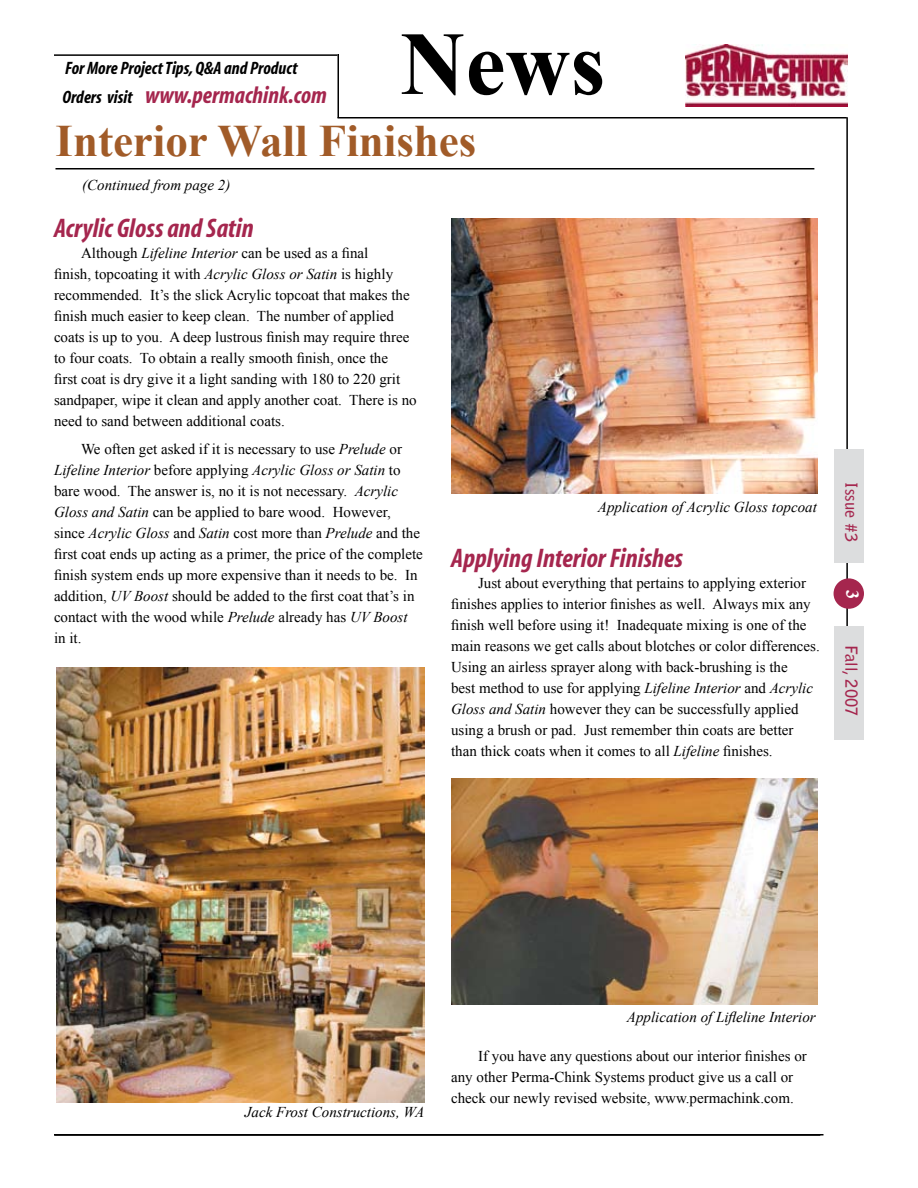
<style>
.page{position:relative;width:918px;height:1188px;background:#fff}
.page>*{position:absolute;margin:0;border:0;box-sizing:border-box;transform-origin:0 0}
.t1{font:700 90px "Times New Roman";color:#000}
.t2{font:700 45px "Times New Roman";color:#a15b28}
.t3{font:italic 700 condensed 27px "Myriad";color:#a5264e}
.t4{font:italic 700 condensed 24px "Myriad";color:#a5264e}
.t5{font:italic 700 condensed 18px "Myriad";color:#000}
.t6{font:700 18px "Times New Roman";color:#fff}
.t7{font:700 16.5px "Bell Gothic";color:#a5264e}
.t8{font:15px/21px "Times New Roman";color:#000}
.t9{font:italic 15px "Times New Roman";color:#000}
.s1{font-size:18px;color:#000}
.s2{font-style:italic}
</style>
<div class="page">
<hr style="left:54px;top:54px;width:284px;height:2px;background:#000">
<hr style="left:338px;top:54px;width:1px;height:64px;background:#000">
<hr style="left:338px;top:117px;width:509px;height:1px;background:#000">
<hr style="left:846px;top:117px;width:2px;height:555px;background:#000">
<div style="left:834px;top:449px;width:30px;height:114px;background:#dcddde"></div>
<div style="left:834px;top:626px;width:30px;height:114px;background:#dcddde"></div>
<div style="left:834px;top:578px;width:30px;height:31px;background:#a5264e;border-radius:50%"></div>
<img style="left:685px;top:45px;width:162px;height:61px">
<hr style="left:54px;top:1134px;width:766px;height:2px;background:#000">
<hr style="left:55px;top:1134px;width:769px;height:2px;background:#000">
<hr style="left:56px;top:168px;width:758px;height:2px;background:#000">
<img style="left:56px;top:667px;width:368px;height:435px">
<img style="left:451px;top:218px;width:367px;height:276px">
<img style="left:451px;top:778px;width:367px;height:227px">
<p class="t5" style="left:65px;top:59px;width:234px">For More Project Tips, Q&amp;A and Product</p>
<h3 class="t4" style="left:62px;top:83px;width:266px"><span class="s1">Orders visit</span> www.permachink.com</h3>
<h1 class="t1" style="left:400px;top:2px;width:206px">News</h1>
<h2 class="t2" style="left:56px;top:110px;width:422px">Interior Wall Finishes</h2>
<p class="t9" style="left:82px;top:175px;width:150px">(Continued from page 2)</p>
<h3 class="t3" style="left:54px;top:215px;width:201px">Acrylic Gloss and Satin</h3>
<p class="t8" style="left:54px;top:243px;width:364px;text-indent:27px">Although <span class="s2">Lifeline Interior</span> can be used as a final<br>finish, topcoating it with <span class="s2">Acrylic Gloss or Satin</span> is highly recommended. It’s the slick Acrylic topcoat that makes the finish much easier to keep clean. The number of applied coats is up to you. A deep lustrous finish may require three to four coats. To obtain a really smooth finish, once the<br>first coat is dry give it a light sanding with 180 to 220 grit sandpaper, wipe it clean and apply another coat. There is no need to sand between additional coats.</p>
<p class="t8" style="left:54px;top:438px;width:370px;text-indent:27px">We often get asked if it is necessary to use <span class="s2">Prelude</span> or <span class="s2">Lifeline Interior</span> before applying <span class="s2">Acrylic Gloss or Satin</span> to bare wood. The answer is, no it is not necessary. <span class="s2">Acrylic Gloss and Satin</span> can be applied to bare wood. However, since <span class="s2">Acrylic Gloss</span> and <span class="s2">Satin</span> cost more than <span class="s2">Prelude</span> and the first coat ends up acting as a primer, the price of the complete finish system ends up more expensive than it needs to be. In addition, <span class="s2">UV Boost</span> should be added to the first coat that’s in contact with the wood while <span class="s2">Prelude</span> already has <span class="s2">UV Boost </span>in it.</p>
<p class="t9" style="left:598px;top:497px;width:220px">Application of Acrylic Gloss topcoat</p>
<h3 class="t3" style="left:451px;top:544px;width:234px">Applying Interior Finishes</h3>
<p class="t8" style="left:451px;top:572px;width:370px;text-indent:27px">Just about everything that pertains to applying exterior finishes applies to interior finishes as well. Always mix any finish well before using it! Inadequate mixing is one of the main reasons we get calls about blotches or color differences.<br>Using an airless sprayer along with back-brushing is the<br>best method to use for applying <span class="s2">Lifeline Interior</span> and <span class="s2">Acrylic Gloss and Satin</span> however they can be successfully applied using a brush or pad. Just remember thin coats are better than thick coats when it comes to all <span class="s2">Lifeline</span> finishes.</p>
<p class="t7" style="left:861px;top:482px;width:61px;rotate:90deg">Issue #3</p>
<p class="t6" style="left:865px;top:590px;width:10px;rotate:90deg">3</p>
<p class="t7" style="left:861px;top:645px;width:73px;rotate:90deg">Fall, 2007</p>
<p class="t9" style="left:245px;top:1102px;width:181px">Jack Frost Constructions, WA</p>
<p class="t9" style="left:627px;top:1006px;width:190px">Application of Lifleline Interior</p>
<p class="t8" style="left:451px;top:1046px;width:357px;text-indent:27px">If you have any questions about our interior finishes or any other Perma-Chink Systems product give us a call or check our newly revised website, www.permachink.com.</p>
</div>
